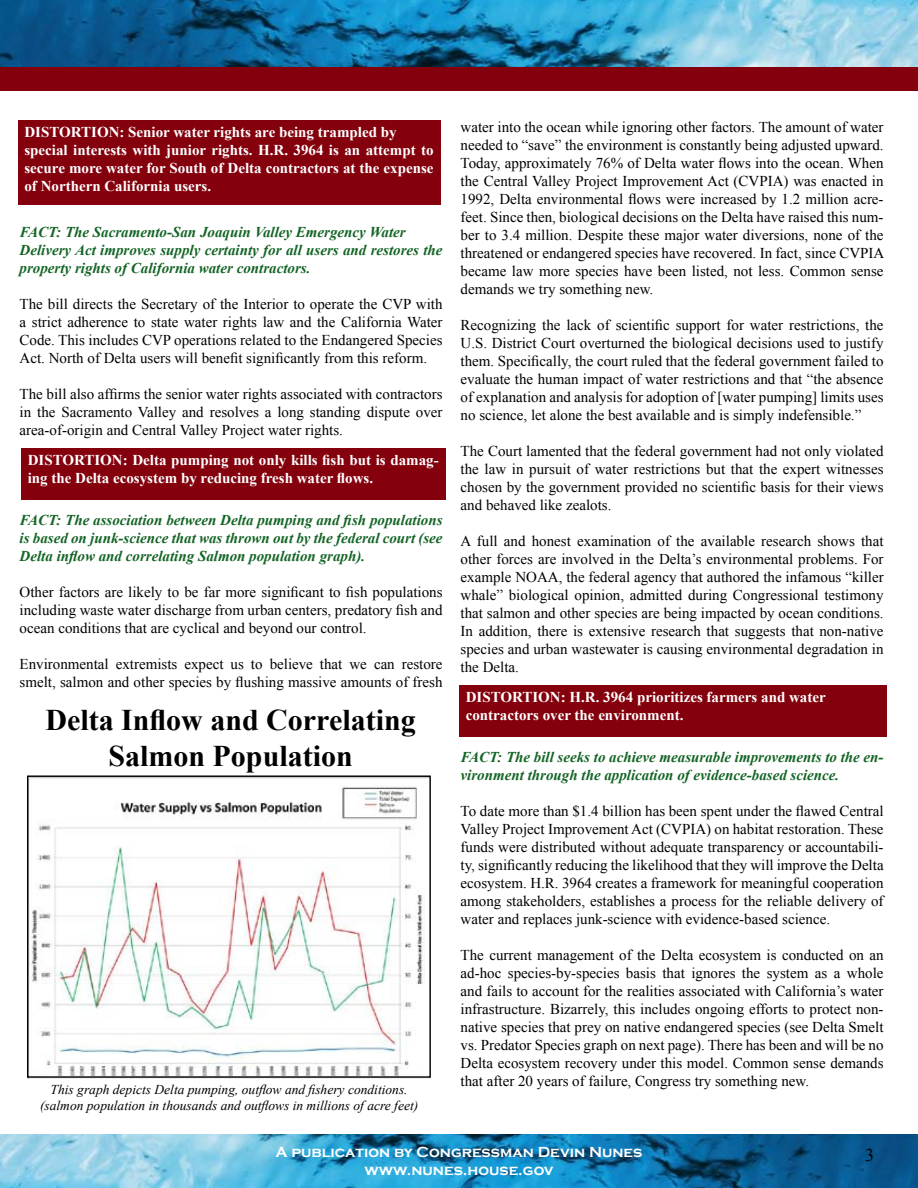
<style>
.page{position:relative;width:918px;height:1188px;background:#fff}
.page>*{position:absolute;margin:0;border:0;box-sizing:border-box;transform-origin:0 0}
.t1{font:700 30px/36px "Times New Roman";color:#000;text-align:center}
.t2{font:18px "Times New Roman";color:#000}
.t3{font:15px/18px "Times New Roman";color:#000;text-align:justify}
.t4{font:italic 700 15px/18px "Times New Roman";color:#136425}
.t5{font:700 15px/18px "Times New Roman";color:#fff}
.t6{font:700 15px/18px "Copperplate Gothic";color:#fff;text-align:center}
.t7{font:italic 13.5px/16.2px "Times New Roman";color:#000;text-align:center}
</style>
<div class="page">
<div style="left:0;top:65px;width:918px;height:26px;background:#84000c"></div>
<img style="left:0;top:0;width:918px;height:66px">
<img style="left:0;top:1135px;width:918px;height:53px">
<div style="left:18px;top:121px;width:422px;height:84px;background:#84000c"></div>
<div style="left:21px;top:448px;width:425px;height:52px;background:#84000c"></div>
<img style="left:29px;top:778px;width:400px;height:298px">
<div style="left:27px;top:776px;width:404px;height:302px;border:1px solid #000"></div>
<div style="left:459px;top:685px;width:427px;height:52px;background:#84000c"></div>
<p class="t5" style="left:24px;top:123px;width:411px;text-indent:67px">ION : Senior water rights are being trampled by special interests with junior rights. H.R. 3964 is an attempt to secure more water for South of Delta contractors at the expense of Northern California users.</p>
<p class="t5" style="left:24px;top:123px;width:37px">DISTORT</p>
<p class="t4" style="left:20px;top:222px;width:425px">FACT: The Sacramento-San Joaquin Valley Emergency Water<br>Delivery Act improves supply certainty for all users and restores the property rights of California water contractors.</p>
<p class="t3" style="left:20px;top:294px;width:425px">The bill directs the Secretary of the Interior to operate the CVP with a strict adherence to state water rights law and the California Water Code. This includes CVP operations related to the Endangered Species Act. North of Delta users will benefit significantly from this reform.</p>
<p class="t3" style="left:20px;top:384px;width:424px">The bill also affirms the senior water rights associated with contractors in the Sacramento Valley and resolves a long standing dispute over area-of-origin and Central Valley Project water rights.</p>
<p class="t5" style="left:28px;top:451px;width:412px">DISTORTION: Delta pumping not only kills fish but is damag&shy;ing the Delta ecosystem by reducing fresh water flows.</p>
<p class="t4" style="left:20px;top:510px;width:425px;text-align:justify">FACT: The association between Delta pumping and fish populations is based on junk-science that was thrown out by the federal court (see Delta inflow and correlating Salmon population graph).</p>
<p class="t3" style="left:20px;top:582px;width:425px">Other factors are likely to be far more significant to fish populations including waste water discharge from urban centers, predatory fish and ocean conditions that are cyclical and beyond our control.</p>
<p class="t3" style="left:20px;top:654px;width:425px">Environmental extremists expect us to believe that we can restore smelt, salmon and other species by flushing massive amounts of fresh</p>
<h1 class="t1" style="left:45px;top:701px;width:372px">Delta Inflow and Correlating<br>Salmon Population</h1>
<p class="t7" style="left:40px;top:1081px;width:380px">This graph depicts Delta pumping, outflow and fishery conditions. (salmon population in thousands and outflows in millions of acre feet)</p>
<p class="t3" style="left:461px;top:118px;width:425px">water into the ocean while ignoring other factors. The amount of water needed to “save” the environment is constantly being adjusted upward.<br>Today, approximately 76% of Delta water flows into the ocean. When the Central Valley Project Improvement Act (CVPIA) was enacted in 1992, Delta environmental flows were increased by 1.2 million acre&shy;feet. Since then, biological decisions on the Delta have raised this num&shy;ber to 3.4 million. Despite these major water diversions, none of the threatened or endangered species have recovered. In fact, since CVPIA became law more species have been listed, not less. Common sense demands we try something new.</p>
<p class="t3" style="left:461px;top:316px;width:424px">Recognizing the lack of scientific support for water restrictions, the U.S. District Court overturned the biological decisions used to justify them. Specifically, the court ruled that the federal government failed to evaluate the human impact of water restrictions and that “the absence of explanation and analysis for adoption of [water pumping] limits uses no science, let alone the best available and is simply indefensible.”</p>
<p class="t3" style="left:461px;top:442px;width:425px">The Court lamented that the federal government had not only violated the law in pursuit of water restrictions but that the expert witnesses chosen by the government provided no scientific basis for their views and behaved like zealots.</p>
<p class="t3" style="left:461px;top:532px;width:425px">A full and honest examination of the available research shows that other forces are involved in the Delta’s environmental problems. For example NOAA, the federal agency that authored the infamous “killer whale” biological opinion, admitted during Congressional testimony that salmon and other species are being impacted by ocean conditions.<br>In addition, there is extensive research that suggests that non-native species and urban wastewater is causing environmental degradation in the Delta.</p>
<p class="t5" style="left:466px;top:688px;width:362px;text-indent:67px">ION : H.R. 3964 prioritizes farmers and water contractors over the environment.</p>
<p class="t5" style="left:466px;top:688px;width:37px">DISTORT</p>
<p class="t4" style="left:461px;top:747px;width:424px">FACT: The bill seeks to achieve measurable improvements to the en&shy;vironment through the application of evidence-based science.</p>
<p class="t3" style="left:461px;top:802px;width:425px">To date more than $1.4 billion has been spent under the flawed Central Valley Project Improvement Act (CVPIA) on habitat restoration. These funds were distributed without adequate transparency or accountabili&shy;ty, significantly reducing the likelihood that they will improve the Delta ecosystem. H.R. 3964 creates a framework for meaningful cooperation among stakeholders, establishes a process for the reliable delivery of water and replaces junk-science with evidence-based science.</p>
<p class="t3" style="left:461px;top:946px;width:425px">The current management of the Delta ecosystem is conducted on an ad-hoc species-by-species basis that ignores the system as a whole and fails to account for the realities associated with California’s water infrastructure. Bizarrely, this includes ongoing efforts to protect non&shy;native species that prey on native endangered species (see Delta Smelt vs. Predator Species graph on next page). There has been and will be no Delta ecosystem recovery under this model. Common sense demands that after 20 years of failure, Congress try something new.</p>
<p class="t6" style="left:276px;top:1143px;width:368px">A publication by Congressman Devin Nunes www.nunes.house.gov</p>
<p class="t2" style="left:865px;top:1143px;width:10px">3</p>
</div>
